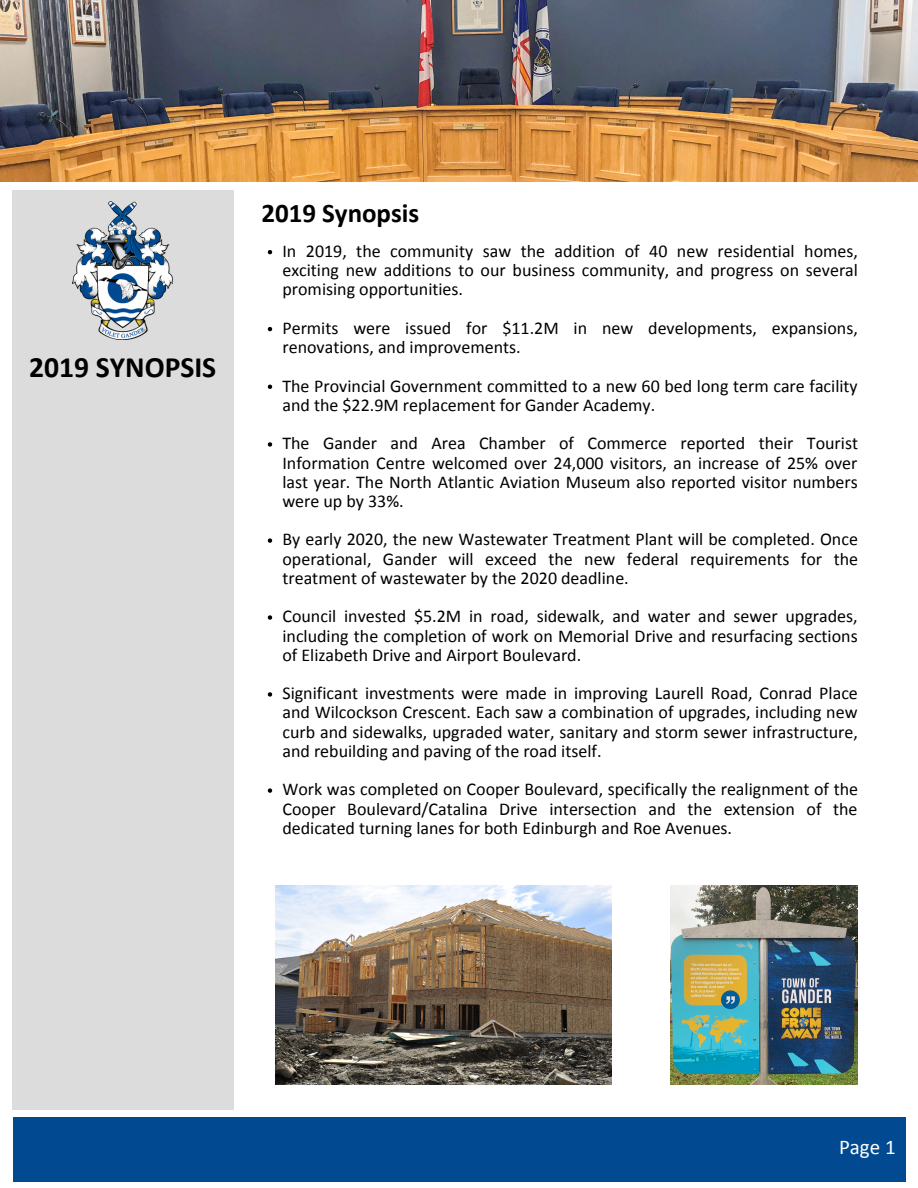
<style>
.page{position:relative;width:918px;height:1188px;background:#fff}
.page>*{position:absolute;margin:0;border:0;box-sizing:border-box;transform-origin:0 0}
.t1{font:700 29.55px "Calibri";color:#000}
.t2{font:700 27px "Calibri";color:#000}
.t3{font:21px "Calibri";color:#fff}
.t4{font:18px/19.2px "Calibri";color:#000;text-align:justify}
</style>
<div class="page">
<img style="left:0;top:0;width:918px;height:181px">
<div style="left:13px;top:191px;width:220px;height:919px;background:#dddcdc"></div>
<img style="left:72px;top:202px;width:101px;height:138px">
<div style="left:13px;top:1117px;width:892px;height:64px;background:#014991"></div>
<img style="left:275px;top:885px;width:336px;height:199px">
<img style="left:670px;top:885px;width:188px;height:199px">
<svg style="left:268px;top:250px;width:4px;height:4px"></svg>
<svg style="left:268px;top:327px;width:4px;height:4px"></svg>
<svg style="left:268px;top:385px;width:4px;height:4px"></svg>
<svg style="left:268px;top:442px;width:4px;height:5px"></svg>
<svg style="left:268px;top:538px;width:4px;height:5px"></svg>
<svg style="left:268px;top:615px;width:4px;height:5px"></svg>
<svg style="left:268px;top:692px;width:4px;height:5px"></svg>
<svg style="left:268px;top:788px;width:4px;height:5px"></svg>
<h1 class="t1" style="left:29px;top:355px;width:189px">2019 SYNOPSIS</h1>
<h2 class="t2" style="left:261px;top:201px;width:159px">2019 Synopsis</h2>
<p class="t4" style="left:282px;top:243px;width:577px">In 2019, the community saw the addition of 40 new residential homes, exciting new additions to our business community, and progress on several promising opportunities.</p>
<p class="t4" style="left:282px;top:320px;width:577px">Permits were issued for $11.2M in new developments, expansions, renovations, and improvements.</p>
<p class="t4" style="left:282px;top:377px;width:577px">The Provincial Government committed to a new 60 bed long term care facility and the $22.9M replacement for Gander Academy.</p>
<p class="t4" style="left:282px;top:435px;width:577px">The Gander and Area Chamber of Commerce reported their Tourist Information Centre welcomed over 24,000 visitors, an increase of 25% over last year. The North Atlantic Aviation Museum also reported visitor numbers were up by 33%.</p>
<p class="t4" style="left:282px;top:531px;width:577px">By early 2020, the new Wastewater Treatment Plant will be completed. Once operational, Gander will exceed the new federal requirements for the treatment of wastewater by the 2020 deadline.</p>
<p class="t4" style="left:282px;top:608px;width:577px">Council invested $5.2M in road, sidewalk, and water and sewer upgrades, including the completion of work on Memorial Drive and resurfacing sections of Elizabeth Drive and Airport Boulevard.</p>
<p class="t4" style="left:282px;top:685px;width:577px">Significant investments were made in improving Laurell Road, Conrad Place and Wilcockson Crescent. Each saw a combination of upgrades, including new curb and sidewalks, upgraded water, sanitary and storm sewer infrastructure, and rebuilding and paving of the road itself.</p>
<p class="t4" style="left:282px;top:781px;width:577px">Work was completed on Cooper Boulevard, specifically the realignment of the Cooper Boulevard/Catalina Drive intersection and the extension of the dedicated turning lanes for both Edinburgh and Roe Avenues.</p>
<p class="t3" style="left:839px;top:1138px;width:58px">Page 1</p>
</div>
